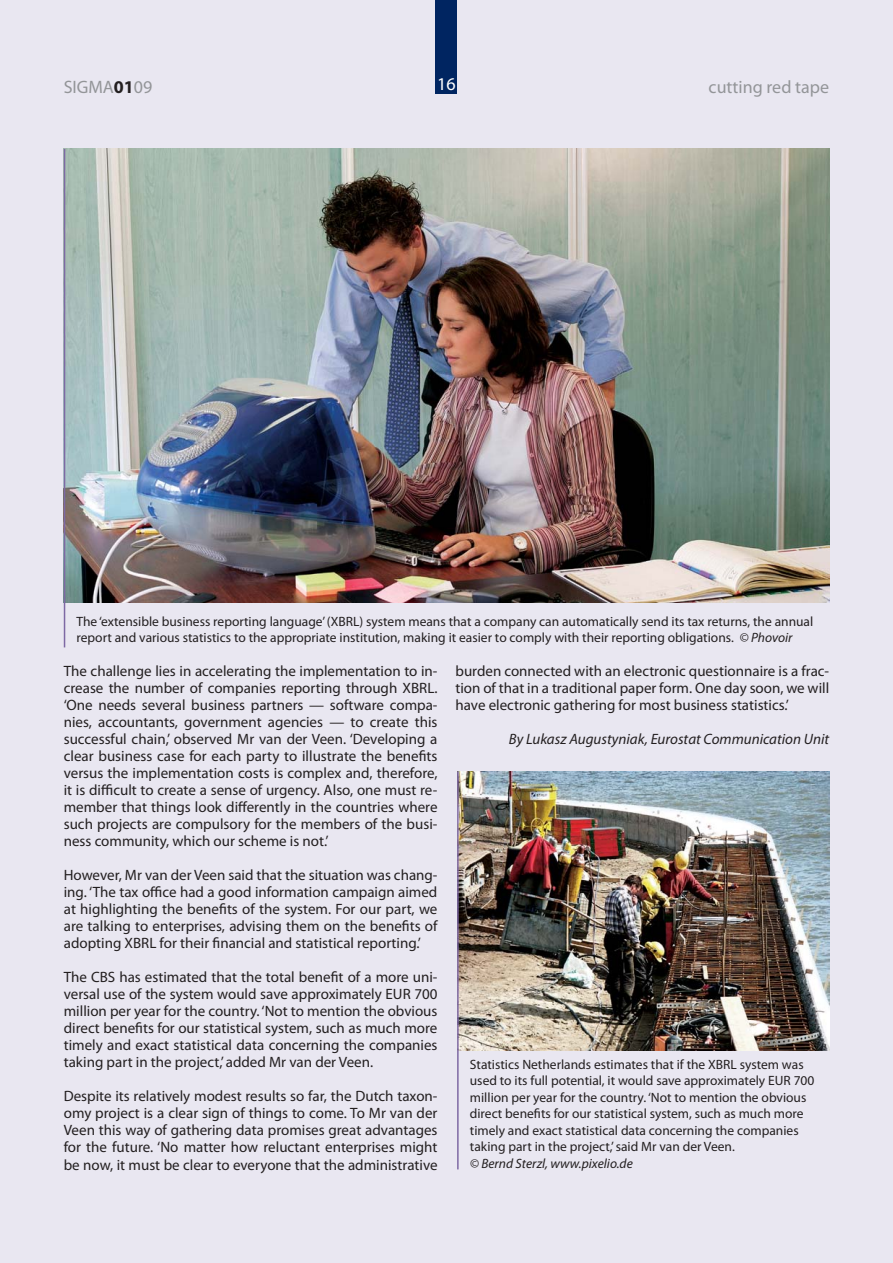
<style>
.page{position:relative;width:893px;height:1263px;background:#e9e7f1}
.page>*{position:absolute;margin:0;border:0;box-sizing:border-box;transform-origin:0 0}
.t1{font:18px "Myriad Pro";color:#939598}
.t2{font:18px "Myriad Pro";color:#fff}
.t3{font:15px/17px "Myriad Pro";color:#231f20;text-align:justify}
.t4{font:italic 15px "Myriad Pro";color:#231f20}
.t5{font:13.5px/16.5px "Myriad Pro";color:#231f20}
.t6{font:italic 13.5px "Myriad Pro";color:#231f20}
.s1{font-weight:700;color:#231f20}
.s2{font-style:italic}
</style>
<div class="page">
<img style="left:459px;top:771px;width:370px;height:279px">
<img style="left:65px;top:149px;width:764px;height:453px">
<hr style="left:457px;top:771px;width:2px;height:398px;background:#7e69a4">
<hr style="left:64px;top:149px;width:1px;height:498px;background:#7e69a4">
<div style="left:436px;top:0;width:21px;height:94px;background:#002561"></div>
<p class="t2" style="left:437px;top:77px;width:20px">16</p>
<p class="t1" style="left:64px;top:80px;width:90px">SIGMA<span class="s1">01</span>09</p>
<p class="t1" style="left:709px;top:80px;width:122px">cutting red tape</p>
<p class="t5" style="left:77px;top:614px;width:738px">The ‘extensible business reporting language’ (XBRL) system means that a company can automatically send its tax returns, the annual report and various statistics to the appropriate institution, making it easier to comply with their reporting obligations. <span class="s2">© Phovoir</span></p>
<p class="t3" style="left:64px;top:664px;width:375px">The challenge lies in accelerating the implementation to in&shy;crease the number of companies reporting through XBRL. ‘One needs several business partners — software compa&shy;nies, accountants, government agencies — to create this successful chain,’ observed Mr van der Veen. ‘Developing a clear business case for each party to illustrate the benefits versus the implementation costs is complex and, therefore, it is difficult to create a sense of urgency. Also, one must re&shy;member that things look differently in the countries where such projects are compulsory for the members of the busi&shy;ness community, which our scheme is not.’</p>
<p class="t3" style="left:64px;top:868px;width:375px">However, Mr van der Veen said that the situation was chang&shy;ing. ‘The tax office had a good information campaign aimed at highlighting the benefits of the system. For our part, we are talking to enterprises, advising them on the benefits of adopting XBRL for their financial and statistical reporting.’</p>
<p class="t3" style="left:64px;top:970px;width:375px">The CBS has estimated that the total benefit of a more uni&shy;versal use of the system would save approximately EUR 700 million per year for the country. ‘Not to mention the obvious direct benefits for our statistical system, such as much more timely and exact statistical data concerning the companies taking part in the project,’ added Mr van der Veen.</p>
<p class="t3" style="left:64px;top:1089px;width:375px">Despite its relatively modest results so far, the Dutch taxon&shy;omy project is a clear sign of things to come. To Mr van der Veen this way of gathering data promises great advantages for the future. ‘No matter how reluctant enterprises might be now, it must be clear to everyone that the administrative</p>
<p class="t3" style="left:455px;top:664px;width:375px">burden connected with an electronic questionnaire is a frac&shy;tion of that in a traditional paper form. One day soon, we will have electronic gathering for most business statistics.’</p>
<p class="t4" style="left:509px;top:733px;width:322px">By Lukasz Augustyniak, Eurostat Communication Unit</p>
<p class="t5" style="left:470px;top:1057px;width:346px">Statistics Netherlands estimates that if the XBRL system was used to its full potential, it would save approximately EUR 700 million per year for the country. ‘Not to mention the obvious direct benefits for our statistical system, such as much more timely and exact statistical data concerning the companies taking part in the project,’ said Mr van der Veen.</p>
<p class="t6" style="left:470px;top:1158px;width:164px">© Bernd Sterzl, www.pixelio.de</p>
</div>
